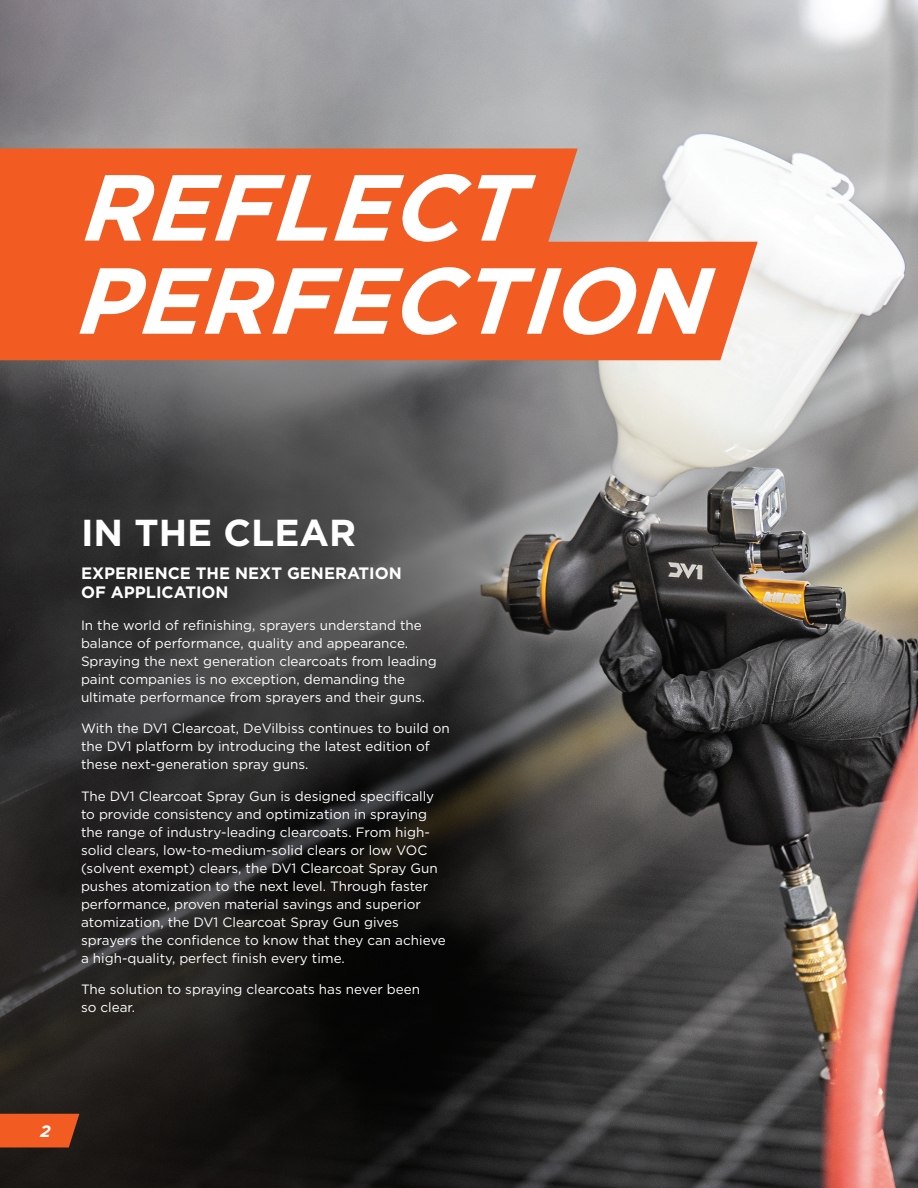
<style>
.page{position:relative;width:918px;height:1188px;background:#fff}
.page>*{position:absolute;margin:0;border:0;box-sizing:border-box;transform-origin:0 0}
.t1{font:700 37.5px "Gotham";color:#fff}
.t2{font:700 16.5px/19.5px "Gotham";color:#fff}
.t3{font:italic 700 16.5px "Gotham";color:#fff}
.t4{font:13.5px/18px "Gotham";color:#fff}
</style>
<div class="page">
<img style="left:0;top:0;width:918px;height:1188px">
<svg style="left:0;top:148px;width:758px;height:212px;background:#eb784c"></svg>
<svg style="left:85px;top:175px;width:242px;height:66px"></svg>
<svg style="left:334px;top:174px;width:138px;height:68px"></svg>
<svg style="left:478px;top:175px;width:58px;height:66px"></svg>
<svg style="left:79px;top:267px;width:392px;height:68px"></svg>
<svg style="left:477px;top:267px;width:239px;height:68px"></svg>
<svg style="left:0;top:1114px;width:79px;height:34px;background:#e15620"></svg>
<p class="t1" style="left:81px;top:511px;width:277px">IN THE CLEAR</p>
<p class="t2" style="left:81px;top:563px;width:322px">EXPERIENCE THE NEXT GENERATION<br>OF APPLICATION</p>
<p class="t4" style="left:81px;top:616px;width:357px">In the world of refinishing, sprayers understand the balance of performance, quality and appearance.<br>Spraying the next generation clearcoats from leading paint companies is no exception, demanding the ultimate performance from sprayers and their guns.</p>
<p class="t4" style="left:81px;top:719px;width:370px">With the DV1 Clearcoat, DeVilbiss continues to build on the DV1 platform by introducing the latest edition of these next-generation spray guns.</p>
<p class="t4" style="left:81px;top:787px;width:366px">The DV1 Clearcoat Spray Gun is designed specifically to provide consistency and optimization in spraying the range of industry-leading clearcoats. From high&shy;solid clears, low-to-medium-solid clears or low VOC (solvent exempt) clears, the DV1 Clearcoat Spray Gun pushes atomization to the next level. Through faster performance, proven material savings and superior atomization, the DV1 Clearcoat Spray Gun gives sprayers the confidence to know that they can achieve a high-quality, perfect finish every time.</p>
<p class="t4" style="left:81px;top:980px;width:341px">The solution to spraying clearcoats has never been so clear.</p>
<p class="t3" style="left:40px;top:1121px;width:12px">2</p>
</div>
